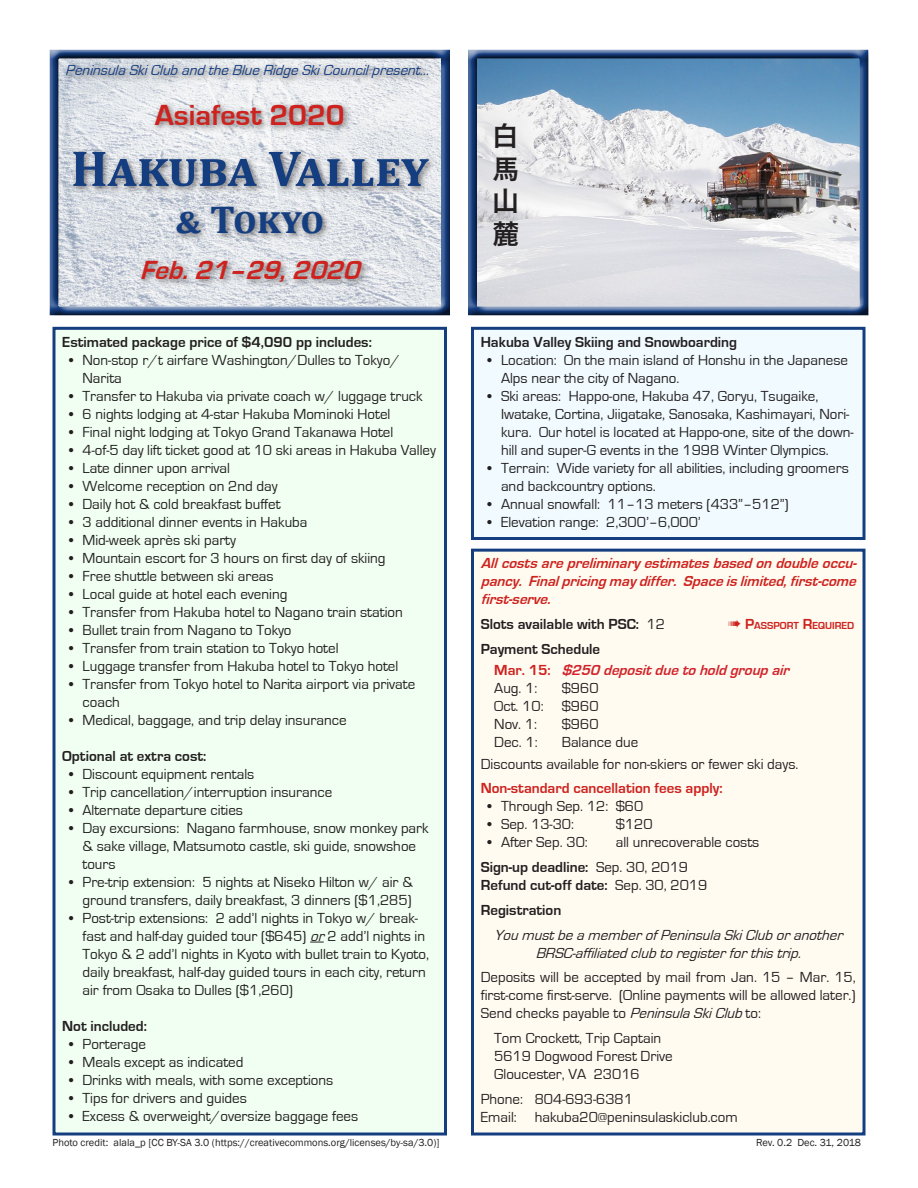
<style>
.page{position:relative;width:918px;height:1188px;background:#fff}
.page>*{position:absolute;margin:0;border:0;box-sizing:border-box;transform-origin:0 0}
.t1{font:700 51px "Cambria";color:#153e81}
.t2{font:700 39px "Cambria";letter-spacing:-.02em;color:#153e81}
.t3{font:700 30px "Eurostile";color:#ce221e}
.t4{font:italic 700 27px "Eurostile";color:#ce221e}
.t5{font:27px "Hira Kaku Pro W6";color:#231f20}
.Bold_heading{font:15px/18px "Eurostile";color:#231f20}
.Bold_heading-2{font:700 15px/18px "Eurostile";color:#231f20}
.t6{font:italic 700 15px/18px "Eurostile";color:#ce221e;text-align:justify}
.Bold_heading-3{font:italic 15px/18px "Eurostile";color:#231f20;text-align:center}
.t7{font:italic 15px "Eurostile";color:#153e81}
.t8{font:italic 700 15px "Eurostile";color:#d2232a}
.t9{font:700 15px "Eurostile";color:#ce221e}
.t10{font:10.5px "Franklin Gothic";color:#231f20}
.Bold_heading-4{font:700 10.5px "Eurostile";color:#ce221e}
.s1{font-style:italic}
.s2{font-weight:400}
.s3{font-size:15px}
.s4{font-style:normal;color:#ce221e}
</style>
<div class="page">
<div style="left:43px;top:48px;width:418px;height:269px;background:#231f20;opacity:.75"></div>
<div style="left:466px;top:50px;width:404px;height:267px;background:#231f20;opacity:.75"></div>
<div style="left:54px;top:328px;width:392px;height:806px;background:#f0fff1"></div>
<svg style="left:310px;top:942px;width:14px;height:1px"></svg>
<div style="left:52px;top:327px;width:395px;height:809px;border:3px solid #153e81"></div>
<div style="left:472px;top:328px;width:392px;height:210px;background:#f0faff"></div>
<div style="left:471px;top:327px;width:395px;height:213px;border:3px solid #153e81"></div>
<div style="left:472px;top:550px;width:392px;height:584px;background:#fffbf1"></div>
<div style="left:471px;top:549px;width:395px;height:587px;border:3px solid #153e81"></div>
<p class="t7" style="left:65px;top:62px;width:369px">PeninsulaSkiClubandtheBlueRidgeSkiCouncilpresent...</p>
<p class="t3" style="left:155px;top:99px;width:191px">Asiafest 2020</p>
<p class="t1" style="left:71px;top:133px;width:359px">Hakuba Valley</p>
<p class="t2" style="left:175px;top:192px;width:150px">&amp; Tokyo</p>
<p class="t4" style="left:140px;top:255px;width:229px">Feb.21–29,2020</p>
<p class="Bold_heading-2" style="left:62px;top:333px;width:311px">Estimated package price of $4,090 pp includes:</p>
<p class="Bold_heading" style="left:82px;top:351px;width:319px;text-indent:-14px">• Non-stop r/t airfare Washington/Dulles to Tokyo/<br>Narita</p>
<p class="Bold_heading" style="left:69px;top:387px;width:355px">• Transfer to Hakuba via private coach w/ luggage truck</p>
<p class="Bold_heading" style="left:69px;top:405px;width:323px">• 6 nights lodging at 4-star Hakuba Mominoki Hotel</p>
<p class="Bold_heading" style="left:69px;top:423px;width:326px">• Final night lodging at Tokyo Grand Takanawa Hotel</p>
<p class="Bold_heading" style="left:69px;top:441px;width:368px">• 4-of-5 day lift ticket good at 10 ski areas in Hakuba Valley</p>
<p class="Bold_heading" style="left:69px;top:459px;width:163px">• Late dinner upon arrival</p>
<p class="Bold_heading" style="left:69px;top:477px;width:210px">• Welcome reception on 2nd day</p>
<p class="Bold_heading" style="left:69px;top:495px;width:213px">• Daily hot &amp; cold breakfast buffet</p>
<p class="Bold_heading" style="left:69px;top:513px;width:240px">• 3 additional dinner events in Hakuba</p>
<p class="Bold_heading" style="left:69px;top:531px;width:169px">• Mid-week après ski party</p>
<p class="Bold_heading" style="left:69px;top:549px;width:318px">• Mountain escort for 3 hours on first day of skiing</p>
<p class="Bold_heading" style="left:69px;top:567px;width:206px">• Free shuttle between ski areas</p>
<p class="Bold_heading" style="left:69px;top:585px;width:220px">• Local guide at hotel each evening</p>
<p class="Bold_heading" style="left:69px;top:603px;width:335px">• Transfer from Hakuba hotel to Nagano train station</p>
<p class="Bold_heading" style="left:69px;top:621px;width:224px">• Bullet train from Nagano to Tokyo</p>
<p class="Bold_heading" style="left:69px;top:639px;width:271px">• Transfer from train station to Tokyo hotel</p>
<p class="Bold_heading" style="left:69px;top:657px;width:331px">• Luggage transfer from Hakuba hotel to Tokyo hotel</p>
<p class="Bold_heading" style="left:82px;top:675px;width:334px;text-indent:-14px">• Transfer from Tokyo hotel to Narita airport via private coach</p>
<p class="Bold_heading" style="left:69px;top:711px;width:279px">• Medical, baggage, and trip delay insurance</p>
<p class="Bold_heading-2" style="left:62px;top:747px;width:146px">Optional at extra cost:</p>
<p class="Bold_heading" style="left:69px;top:765px;width:187px">• Discount equipment rentals</p>
<p class="Bold_heading" style="left:69px;top:783px;width:265px">• Trip cancellation/interruption insurance</p>
<p class="Bold_heading" style="left:69px;top:801px;width:176px">• Alternate departure cities</p>
<p class="Bold_heading" style="left:82px;top:819px;width:348px;text-indent:-14px">• Day excursions: Nagano farmhouse, snow monkey park &amp; sake village, Matsumoto castle, ski guide, snowshoe tours</p>
<p class="Bold_heading" style="left:69px;top:873px;width:345px;text-align:right">• Pre-trip extension: 5 nights at Niseko Hilton w/ air &amp; ground transfers, daily breakfast, 3 dinners ($1,285)</p>
<p class="Bold_heading" style="left:82px;top:909px;width:348px;text-indent:-14px">• Post-trip extensions: 2 add’l nights in Tokyo w/ break&shy;fast and half-day guided tour ($645) <span class="s1">or</span>2 add’l nights in Tokyo &amp; 2 add’l nights in Kyoto with bullet train to Kyoto, daily breakfast, half-day guided tours in each city, return air from Osaka to Dulles ($1,260)</p>
<p class="Bold_heading-2" style="left:62px;top:1017px;width:86px">Not included:</p>
<p class="Bold_heading" style="left:69px;top:1035px;width:79px">• Porterage</p>
<p class="Bold_heading" style="left:69px;top:1053px;width:176px">• Meals except as indicated</p>
<p class="Bold_heading" style="left:69px;top:1071px;width:266px">• Drinks with meals, with some exceptions</p>
<p class="Bold_heading" style="left:69px;top:1089px;width:179px">• Tips for drivers and guides</p>
<p class="Bold_heading" style="left:69px;top:1107px;width:291px">• Excess &amp; overweight/oversize baggage fees</p>
<p class="t5" style="left:492px;top:112px;width:28px">白</p>
<p class="t5" style="left:492px;top:144px;width:28px">馬</p>
<p class="t5" style="left:492px;top:177px;width:28px">山</p>
<p class="t5" style="left:492px;top:209px;width:28px">麓</p>
<p class="Bold_heading-2" style="left:481px;top:333px;width:258px">Hakuba Valley Skiing and Snowboarding</p>
<p class="Bold_heading" style="left:501px;top:351px;width:349px;text-indent:-14px">• Location: On the main island of Honshu in the Japanese<br>Alps near the city of Nagano.</p>
<p class="Bold_heading" style="left:501px;top:387px;width:354px;text-indent:-14px">• Ski areas: Happo-one, Hakuba 47, Goryu, Tsugaike, Iwatake, Cortina, Jiigatake, Sanosaka, Kashimayari, Nori&shy;kura. Our hotel is located at Happo-one, site of the down&shy;hill and super-G events in the 1998 Winter Olympics.</p>
<p class="Bold_heading" style="left:501px;top:459px;width:349px;text-indent:-14px">• Terrain: Wide variety for all abilities, including groomers and backcountry options.</p>
<p class="Bold_heading" style="left:488px;top:495px;width:303px">• Annual snowfall: 11–13 meters (433”–512”)</p>
<p class="Bold_heading" style="left:488px;top:513px;width:215px">• Elevation range: 2,300’–6,000’</p>
<p class="t6" style="left:481px;top:555px;width:381px">Allcostsarepreliminary estimatesbasedondoubleoccu&shy;pancy. Finalpricingmay differ. Spaceislimited,first-come first-serve.</p>
<p class="Bold_heading-2" style="left:481px;top:615px;width:186px">Slots available with PSC: <span class="s2">12</span></p>
<p class="Bold_heading-4" style="left:728px;top:620px;width:128px">➠ <span class="s3">P</span>ASSPORT <span class="s3">R</span>EQUIRED</p>
<p class="Bold_heading-2" style="left:481px;top:640px;width:121px">Payment Schedule</p>
<p class="t8" style="left:494px;top:662px;width:301px"><span class="s4">M a r . 1 5 :</span> $250 depositduetoholdgroupair</p>
<p class="Bold_heading" style="left:494px;top:680px;width:45px">Aug. 1:</p>
<p class="Bold_heading" style="left:562px;top:680px;width:38px">$960</p>
<p class="Bold_heading" style="left:494px;top:698px;width:106px">Oct. 10: $960</p>
<p class="Bold_heading" style="left:494px;top:716px;width:44px">Nov. 1:</p>
<p class="Bold_heading" style="left:562px;top:716px;width:38px">$960</p>
<p class="Bold_heading" style="left:494px;top:734px;width:45px">Dec. 1:</p>
<p class="Bold_heading" style="left:562px;top:734px;width:78px">Balance due</p>
<p class="Bold_heading" style="left:481px;top:755px;width:319px">Discounts available for non-skiers or fewer ski days.</p>
<p class="t9" style="left:481px;top:780px;width:243px">Non-standard cancellation fees apply:</p>
<p class="Bold_heading" style="left:488px;top:798px;width:157px">• Through Sep. 12: $60</p>
<p class="Bold_heading" style="left:488px;top:816px;width:88px">• Sep. 13-30:</p>
<p class="Bold_heading" style="left:616px;top:816px;width:38px">$120</p>
<p class="Bold_heading" style="left:488px;top:834px;width:102px">• After Sep. 30:</p>
<p class="Bold_heading" style="left:616px;top:834px;width:145px">all unrecoverable costs</p>
<p class="Bold_heading-2" style="left:481px;top:858px;width:228px">Sign-up deadline: <span class="s2">Sep. 30, 2019<br></span>Refund cut-off date: <span class="s2">Sep. 30, 2019</span></p>
<p class="Bold_heading-2" style="left:481px;top:901px;width:82px">Registration</p>
<p class="Bold_heading-3" style="left:494px;top:926px;width:354px">YoumustbeamemberofPeninsulaSkiCluboranother<br>BRSC-affiliatedclubtoregisterforthistrip.</p>
<p class="Bold_heading" style="left:481px;top:969px;width:376px;text-align:justify">Deposits will be accepted by mail from Jan. 15 – Mar. 15, first-come first-serve. (Online payments will be allowed later.)<br>Send checks payable to <span class="s1">PeninsulaSkiClub</span>to:</p>
<p class="Bold_heading" style="left:494px;top:1030px;width:180px">Tom Crockett, Trip Captain<br>5619 Dogwood Forest Drive<br>Gloucester, VA 23016</p>
<p class="Bold_heading" style="left:481px;top:1090px;width:259px">Phone: 804-693-6381<br>Email: hakuba20@peninsulaskiclub.com</p>
<p class="t10" style="left:52px;top:1136px;width:389px">Photo credit: alala_p [CC BY-SA 3.0 (https://creativecommons.org/licenses/by-sa/3.0)]</p>
<p class="t10" style="left:756px;top:1136px;width:106px">Rev. 0.2 Dec. 31, 2018</p>
</div>
